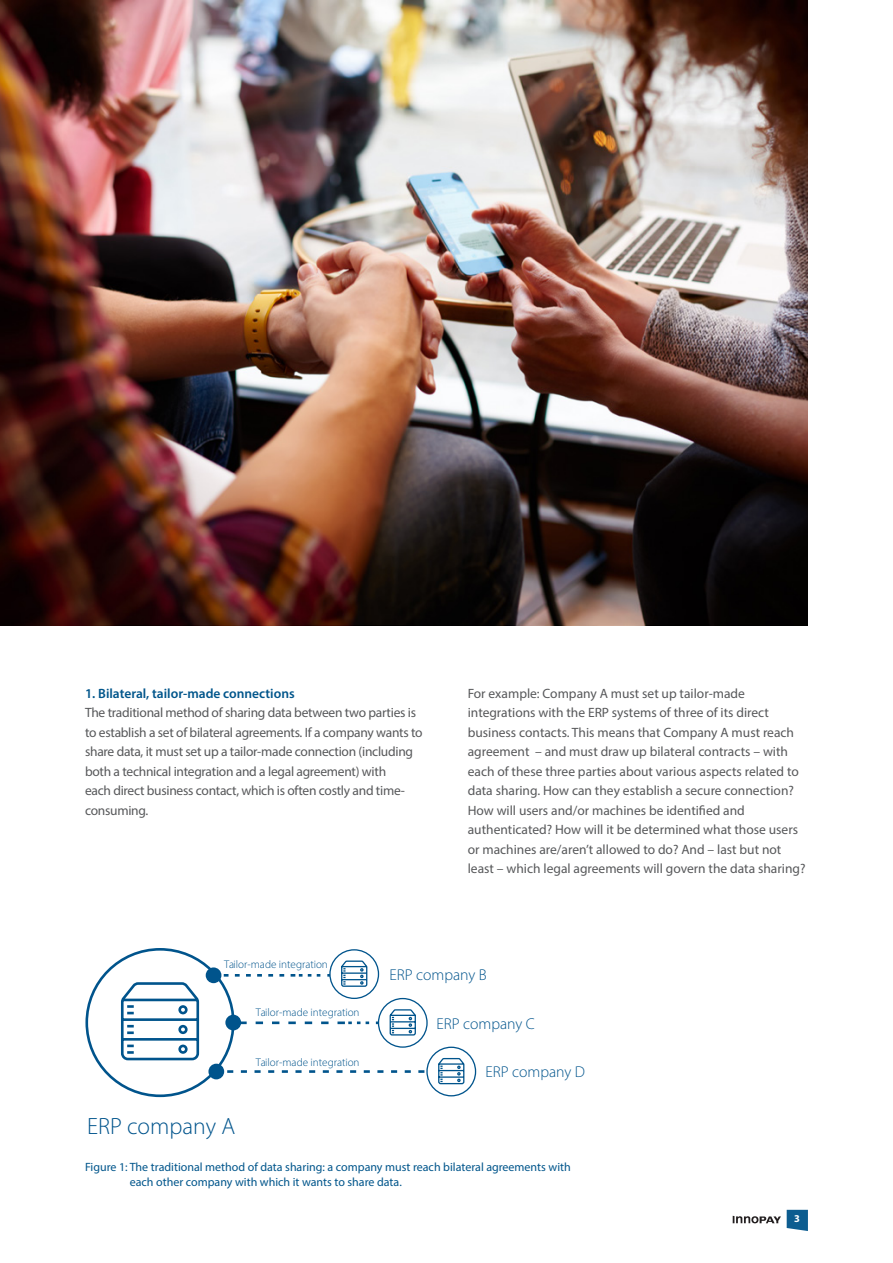
<style>
.page{position:relative;width:893px;height:1263px;background:#fff}
.page>*{position:absolute;margin:0;border:0;box-sizing:border-box;transform-origin:0 0}
.t1{font:300 23.55px "Myriad Pro";color:#00548c}
.t2{font:300 15.75px "Myriad Pro";color:#00548c}
.leestekst_2{font:13.5px/19.5px "Myriad Pro";color:#57585a}
.leestekst_2-2{font:13.5px/19.5px "Myriad Pro";letter-spacing:-.02em;color:#57585a}
.tussenkopjes{font:600 13.5px "Myriad Pro";color:#00558b}
.leestekst_2-3{font:12px/15px "Myriad Pro";color:#00558b}
.t3{font:300 11.1px "Myriad Pro";color:#00548c}
.t4{font:700 10.5px "Myriad Pro";color:#fff}
</style>
<div class="page">
<svg style="left:733px;top:1215px;width:48px;height:8px"></svg>
<svg style="left:787px;top:1210px;width:21px;height:21px"></svg>
<img style="left:0;top:0;width:808px;height:625px">
<svg style="left:121px;top:982px;width:79px;height:79px"></svg>
<svg style="left:214px;top:949px;width:263px;height:148px"></svg>
<div style="left:208px;top:1064px;width:16px;height:15px;background:#00548c;border-radius:50%"></div>
<div style="left:225px;top:1015px;width:16px;height:15px;background:#00548c;border-radius:50%"></div>
<div style="left:206px;top:967px;width:15px;height:16px;background:#00548c;border-radius:50%"></div>
<p class="tussenkopjes" style="left:85px;top:684px;width:211px">1. Bilateral, tailor-made connections</p>
<p class="leestekst_2-2" style="left:85px;top:703px;width:339px">The traditional method of sharing data between two parties is to establish a set of bilateral agreements. If a company wants to share data, it must set up a tailor-made connection (including both a technical integration and a legal agreement) with<br>each direct business contact, which is often costly and time&shy;consuming.</p>
<p class="leestekst_2" style="left:468px;top:683px;width:339px">For example: Company A must set up tailor-made integrations with the ERP systems of three of its direct business contacts. This means that Company A must reach agreement – and must draw up bilateral contracts – with each of these three parties about various aspects related to data sharing. How can they establish a secure connection?<br>How will users and/or machines be identified and authenticated? How will it be determined what those users or machines are/aren’t allowed to do? And – last but not least – which legal agreements will govern the data sharing?</p>
<p class="t3" style="left:224px;top:958px;width:105px">Tailor-made integration</p>
<p class="t3" style="left:256px;top:1006px;width:105px">Tailor-made integration</p>
<p class="t3" style="left:256px;top:1055px;width:105px">Tailor-made integration</p>
<h1 class="t1" style="left:87px;top:1112px;width:150px">ERP company A</h1>
<p class="t2" style="left:389px;top:965px;width:99px">ERP company B</p>
<p class="t2" style="left:436px;top:1014px;width:100px">ERP company C</p>
<p class="t2" style="left:485px;top:1063px;width:101px">ERP company D</p>
<p class="leestekst_2-3" style="left:130px;top:1160px;width:443px;text-indent:-45px">Figure 1: The traditional method of data sharing: a company must reach bilateral agreements with each other company with which it wants to share data.</p>
<p class="t4" style="left:794px;top:1212px;width:7px">3</p>
</div>
